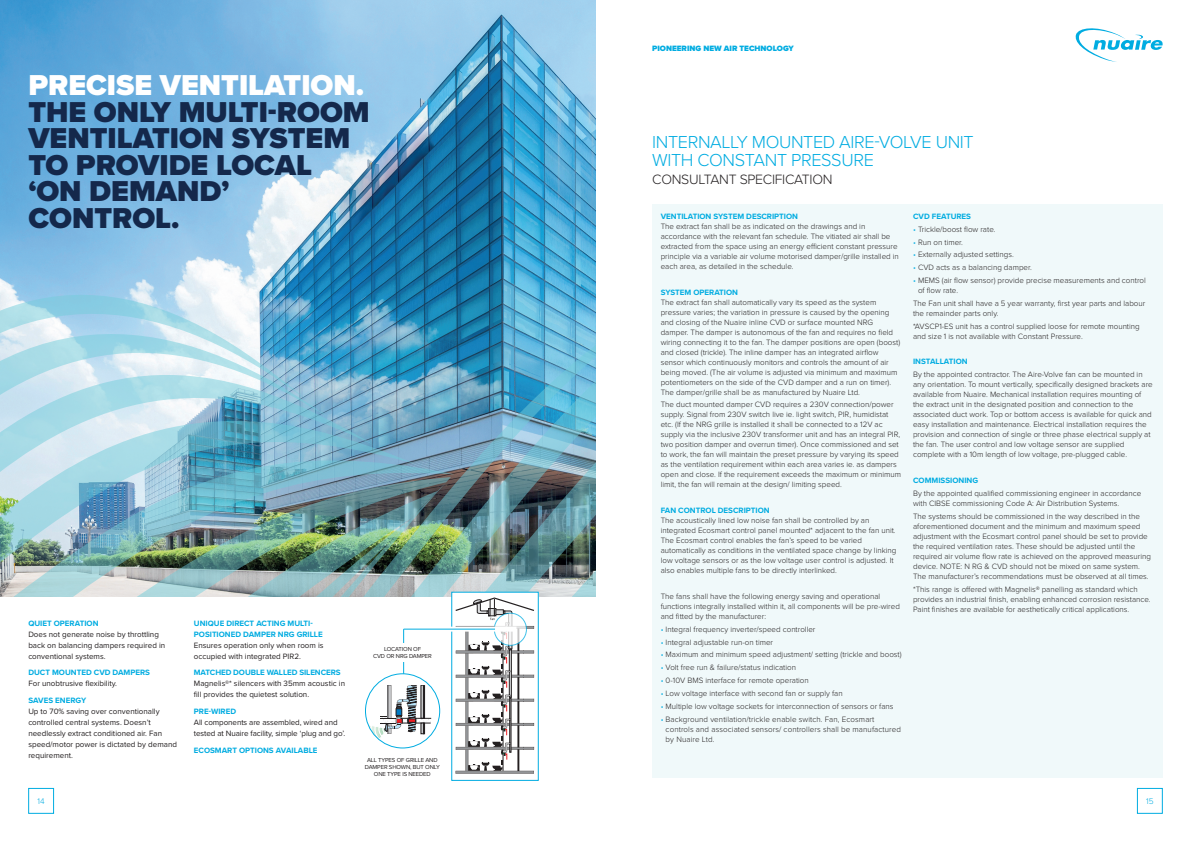
<style>
.page{position:relative;width:1191px;height:842px;background:#fff}
.page>*{position:absolute;margin:0;border:0;box-sizing:border-box;transform-origin:0 0}
.Headline{font:900 29.8px/26.5px "Proxima Nova";color:#14284b}
.t1{font:300 18px/18px "Proxima Nova";letter-spacing:-.02em;color:#00ace1}
.t2{font:300 14px "Proxima Nova";letter-spacing:-.02em;color:#231f20}
.t3{font:300 8.4px "Proxima Nova";color:#00ace1}
.t4{font:300 8px/10px "Proxima Nova";color:#231f20}
.t5{font:8px/11px "Proxima Nova";color:#231f20}
.t6{font:700 8px "Proxima Nova";color:#00ace1}
.t7{font:900 8px "Proxima Nova";color:#00ace1}
.t8{font:6px/7px "Proxima Nova";letter-spacing:-.02em;color:#231f20;text-align:center}
.s1{color:#fff}
.s2{font-weight:700;color:#00ace1}
.s3{color:#00ace1}
</style>
<div class="page">
<div style="left:28px;top:788px;width:26px;height:26px;border:1px solid #00ace1"></div>
<div style="left:1137px;top:788px;width:25px;height:26px;border:1px solid #00ace1"></div>
<svg style="left:1075px;top:28px;width:88px;height:34px"></svg>
<img style="left:0;top:0;width:595px;height:241px">
<div style="left:652px;top:204px;width:510px;height:573px;background:#f0f9fa"></div>
<svg style="left:0;top:237px;width:416px;height:220px;background:#aad5e9"></svg>
<img style="left:0;top:457px;width:105px;height:140px">
<svg style="left:34px;top:477px;width:71px;height:120px;background:#a6cad0"></svg>
<img style="left:73px;top:482px;width:32px;height:115px">
<svg style="left:109px;top:241px;width:486px;height:356px;background:#68abcf"></svg>
<svg style="left:114px;top:255px;width:481px;height:342px;background:#63a8cc"></svg>
<svg style="left:120px;top:289px;width:475px;height:308px;background:#6cb0cf"></svg>
<img style="left:126px;top:338px;width:469px;height:259px">
<img style="left:132px;top:401px;width:463px;height:196px">
<img style="left:138px;top:481px;width:457px;height:116px">
<div style="left:452px;top:592px;width:86px;height:188px;background:#fff"></div>
<svg style="left:455px;top:597px;width:79px;height:177px"></svg>
<div style="left:451px;top:592px;width:88px;height:189px;border:1px solid #00ace1"></div>
<svg style="left:494px;top:613px;width:32px;height:32px"></svg>
<div style="left:494px;top:613px;width:33px;height:33px;border:1px solid #00ace1;border-radius:50%"></div>
<svg style="left:403px;top:627px;width:113px;height:5px"></svg>
<hr style="left:403px;top:629px;width:92px;height:1px;background:#00ace1">
<hr style="left:403px;top:629px;width:1px;height:54px;background:#00ace1">
<div style="left:365px;top:643px;width:75px;height:19px;background:#fff"></div>
<div style="left:365px;top:674px;width:75px;height:74px;background:#fff;border-radius:50%"></div>
<svg style="left:365px;top:685px;width:66px;height:63px"></svg>
<div style="left:365px;top:673px;width:75px;height:75px;border:1px solid #00ace1;border-radius:50%"></div>
<p class="Headline" style="left:28px;top:72px;width:343px"><span class="s1">PRECISE VENTILATION.<br></span>THE ONLY MULTI-ROOM<br>VENTILATION SYSTEM<br>TO PROVIDE LOCAL ‘ON DEMAND’<br>CONTROL.</p>
<p class="t5" style="left:28px;top:617px;width:138px"><span class="s2">QUIET OPERATION<br></span>Does not generate noise by throttling back on balancing dampers required in conventional systems.</p>
<p class="t5" style="left:28px;top:667px;width:123px"><span class="s2">DUCT MOUNTED CVD DAMPERS<br></span>For unobtrusive flexibility.</p>
<p class="t5" style="left:28px;top:694px;width:150px"><span class="s2">SAVES ENERGY<br></span>Up to 70% saving over conventionally controlled central systems. Doesn’t needlessly extract conditioned air. Fan speed/motor power is dictated by demand requirement.</p>
<p class="t5" style="left:194px;top:617px;width:131px"><span class="s2">UNIQUE DIRECT ACTING MULTI-<br>POSITIONED DAMPER NRG GRILLE<br></span>Ensures operation only when room is occupied with integrated PIR2.</p>
<p class="t5" style="left:194px;top:667px;width:153px"><span class="s2">MATCHED DOUBLE WALLED SILENCERS<br></span>Magnelis®* silencers with 35mm acoustic in fill provides the quietest solution.</p>
<p class="t5" style="left:194px;top:705px;width:153px"><span class="s2">PRE-WIRED<br></span>All components are assembled, wired and tested at Nuaire facility, simple ‘plug and go’.</p>
<p class="t6" style="left:194px;top:744px;width:125px">ECOSMART OPTIONS AVAILABLE</p>
<p class="t8" style="left:373px;top:645px;width:60px">LOCATION OF<br>CVD OR NRG DAMPER</p>
<p class="t8" style="left:365px;top:756px;width:76px">ALL TYPES OF GRILLE AND<br>DAMPER SHOWN, BUT ONLY<br>ONE TYPE IS NEEDED</p>
<p class="t7" style="left:652px;top:42px;width:143px">PIONEERING NEW AIR TECHNOLOGY</p>
<p class="t1" style="left:652px;top:132px;width:323px">INTERNALLY MOUNTED AIRE-VOLVE UNIT<br>WITH CONSTANT PRESSURE</p>
<p class="t2" style="left:652px;top:169px;width:182px">CONSULTANT SPECIFICATION</p>
<p class="t4" style="left:660px;top:211px;width:240px"><span class="s2">VENTILATION SYSTEM DESCRIPTION<br></span>The extract fan shall be as indicated on the drawings and in accordance with the relevant fan schedule. The vitiated air shall be extracted from the space using an energy efficient constant pressure principle via a variable air volume motorised damper/grille installed in each area, as detailed in the schedule.</p>
<p class="t4" style="left:660px;top:286px;width:241px"><span class="s2">SYSTEM OPERATION<br></span>The extract fan shall automatically vary its speed as the system pressure varies; the variation in pressure is caused by the opening and closing of the Nuaire inline CVD or surface mounted NRG damper. The damper is autonomous of the fan and requires no field wiring connecting it to the fan. The damper positions are open (boost) and closed (trickle). The inline damper has an integrated airflow sensor which continuously monitors and controls the amount of air being moved. (The air volume is adjusted via minimum and maximum potentiometers on the side of the CVD damper and a run on timer).<br>The damper/grille shall be as manufactured by Nuaire Ltd.</p>
<p class="t4" style="left:660px;top:399px;width:242px">The duct mounted damper CVD requires a 230V connection/power supply. Signal from 230V switch live ie. light switch, PIR, humidistat etc. (If the NRG grille is installed it shall be connected to a 12V ac supply via the inclusive 230V transformer unit and has an integral PIR, two position damper and overrun timer). Once commissioned and set to work, the fan will maintain the preset pressure by varying its speed as the ventilation requirement within each area varies ie. as dampers open and close. If the requirement exceeds the maximum or minimum limit, the fan will remain at the design/ limiting speed.</p>
<p class="t4" style="left:660px;top:505px;width:237px"><span class="s2">FAN CONTROL DESCRIPTION<br></span>The acoustically lined low noise fan shall be controlled by an integrated Ecosmart control panel mounted* adjacent to the fan unit.<br>The Ecosmart control enables the fan’s speed to be varied automatically as conditions in the ventilated space change by linking low voltage sensors or as the low voltage user control is adjusted. It also enables multiple fans to be directly interlinked.</p>
<p class="t4" style="left:660px;top:591px;width:241px">The fans shall have the following energy saving and operational functions integrally installed within it, all components will be pre-wired and fitted by the manufacturer:</p>
<p class="t4" style="left:660px;top:623px;width:156px"><span class="s3">•</span> Integral frequency inverter/speed controller</p>
<p class="t4" style="left:660px;top:636px;width:114px"><span class="s3">•</span> Integral adjustable run-on timer</p>
<p class="t4" style="left:660px;top:649px;width:242px"><span class="s3">•</span> Maximum and minimum speed adjustment/ setting (trickle and boost)</p>
<p class="t4" style="left:660px;top:662px;width:137px"><span class="s3">•</span> Volt free run &amp; failure/status indication</p>
<p class="t4" style="left:660px;top:675px;width:150px"><span class="s3">•</span> 0-10V BMS interface for remote operation</p>
<p class="t4" style="left:660px;top:688px;width:183px"><span class="s3">•</span> Low voltage interface with second fan or supply fan</p>
<p class="t4" style="left:660px;top:700px;width:234px"><span class="s3">•</span> Multiple low voltage sockets for interconnection of sensors or fans</p>
<p class="t4" style="left:665px;top:713px;width:237px;text-indent:-5px"><span class="s3">•</span> Background ventilation/trickle enable switch. Fan, Ecosmart controls and associated sensors/ controllers shall be manufactured by Nuaire Ltd.</p>
<p class="t6" style="left:913px;top:210px;width:60px">CVD FEATURES</p>
<p class="t4" style="left:913px;top:224px;width:84px"><span class="s3">•</span> Trickle/boost flow rate.</p>
<p class="t4" style="left:913px;top:236px;width:51px"><span class="s3">•</span> Run on timer.</p>
<p class="t4" style="left:913px;top:249px;width:102px"><span class="s3">•</span> Externally adjusted settings.</p>
<p class="t4" style="left:913px;top:262px;width:120px"><span class="s3">•</span> CVD acts as a balancing damper.</p>
<p class="t4" style="left:918px;top:275px;width:229px;text-indent:-5px"><span class="s3">•</span> MEMS (air flow sensor) provide precise measurements and control of flow rate.</p>
<p class="t4" style="left:913px;top:298px;width:234px">The Fan unit shall have a 5 year warranty, first year parts and labour the remainder parts only.</p>
<p class="t4" style="left:913px;top:321px;width:228px">*AVSCP1-ES unit has a control supplied loose for remote mounting and size 1 is not available with Constant Pressure.</p>
<p class="t6" style="left:913px;top:356px;width:56px">INSTALLATION</p>
<p class="t4" style="left:913px;top:369px;width:241px">By the appointed contractor. The Aire-Volve fan can be mounted in any orientation. To mount vertically, specifically designed brackets are available from Nuaire. Mechanical installation requires mounting of the extract unit in the designated position and connection to the associated duct work. Top or bottom access is available for quick and easy installation and maintenance. Electrical installation requires the provision and connection of single or three phase electrical supply at the fan. The user control and low voltage sensor are supplied complete with a 10m length of low voltage, pre-plugged cable.</p>
<p class="t6" style="left:913px;top:474px;width:67px">COMMISSIONING</p>
<p class="t4" style="left:913px;top:488px;width:230px">By the appointed qualified commissioning engineer in accordance with CIBSE commissioning Code A: Air Distribution Systems.</p>
<p class="t4" style="left:913px;top:510px;width:239px">The systems should be commissioned in the way described in the aforementioned document and the minimum and maximum speed adjustment with the Ecosmart control panel should be set to provide the required ventilation rates. These should be adjusted until the required air volume flow rate is achieved on the approved measuring device. NOTE: N RG &amp; CVD should not be mixed on same system.<br>The manufacturer’s recommendations must be observed at all times.</p>
<p class="t4" style="left:913px;top:583px;width:239px">*This range is offered with Magnelis® panelling as standard which provides an industrial finish, enabling enhanced corrosion resistance.<br>Paint finishes are available for aesthetically critical applications.</p>
<p class="t3" style="left:38px;top:795px;width:9px">14</p>
<p class="t3" style="left:1146px;top:795px;width:9px">15</p>
</div>
